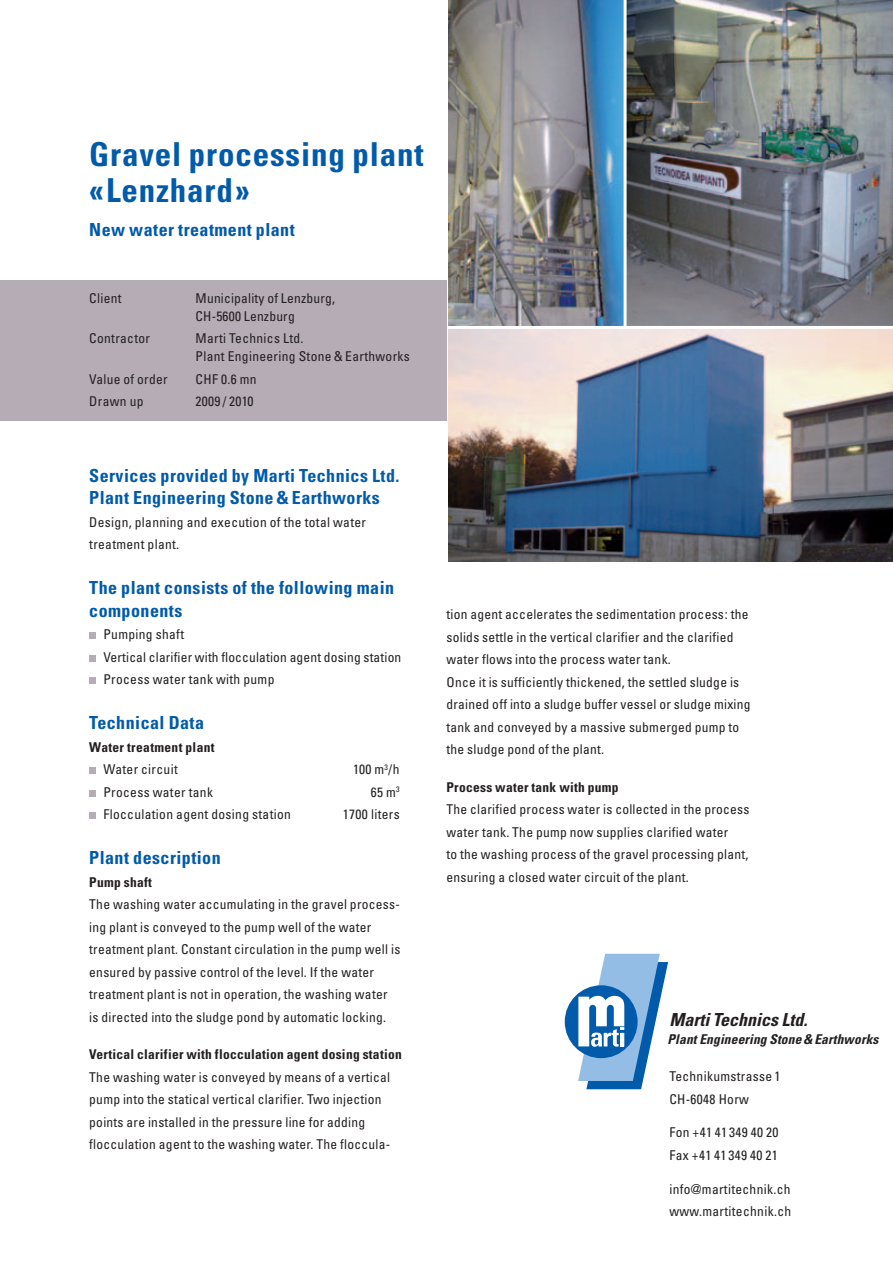
<style>
.page{position:relative;width:893px;height:1263px;background:#fff}
.page>*{position:absolute;margin:0;border:0;box-sizing:border-box;transform-origin:0 0}
.t1{font:700 condensed 33px/36px "Univers";letter-spacing:.025em;color:#015aaa}
.t2{font:700 condensed 18px/22.5px "Univers";letter-spacing:.025em;color:#015aaa}
.t3{font:italic 700 condensed 18px "Univers";color:#231f20}
.t4{font:condensed 13.5px/22.5px "Univers";letter-spacing:.02em;color:#231f20}
.t5{font:700 condensed 13.5px "Univers";letter-spacing:.02em;color:#231f20}
.t6{font:italic 700 condensed 13.5px "Univers";letter-spacing:.01em;color:#231f20}
</style>
<div class="page">
<img style="left:448px;top:0;width:176px;height:326px">
<img style="left:627px;top:0;width:266px;height:326px">
<img style="left:448px;top:329px;width:445px;height:232px">
<div style="left:89px;top:632px;width:7px;height:7px;background:#b6acb6"></div>
<div style="left:89px;top:655px;width:7px;height:7px;background:#b6acb6"></div>
<div style="left:89px;top:677px;width:7px;height:7px;background:#b6acb6"></div>
<div style="left:89px;top:767px;width:7px;height:7px;background:#b6acb6"></div>
<div style="left:89px;top:790px;width:7px;height:7px;background:#b6acb6"></div>
<div style="left:89px;top:812px;width:7px;height:7px;background:#b6acb6"></div>
<div style="left:0;top:281px;width:446px;height:140px;background:#b6acb6"></div>
<div style="left:565px;top:985px;width:73px;height:73px;background:#015aaa;border-radius:50%"></div>
<svg style="left:578px;top:954px;width:90px;height:135px"></svg>
<h1 class="t1" style="left:89px;top:136px;width:336px">Gravel processing plant «Lenzhard»</h1>
<h2 class="t2" style="left:89px;top:218px;width:207px">New water treatment plant</h2>
<p class="t4" style="left:89px;top:286px;width:34px">Client</p>
<p class="t4" style="left:196px;top:288px;width:141px;line-height:18px">Municipality of Lenzburg,<br>CH-5600 Lenzburg</p>
<p class="t4" style="left:89px;top:327px;width:62px">Contractor</p>
<p class="t4" style="left:196px;top:329px;width:216px;line-height:18px">Marti Technics Ltd.<br>Plant Engineering Stone &amp; Earthworks</p>
<p class="t4" style="left:89px;top:367px;width:80px">Value of order</p>
<p class="t4" style="left:196px;top:367px;width:63px">CHF 0.6 mn</p>
<p class="t4" style="left:89px;top:390px;width:56px">Drawn up</p>
<p class="t4" style="left:196px;top:390px;width:59px">2009 / 2010</p>
<h2 class="t2" style="left:89px;top:464px;width:312px">Services provided by Marti Technics Ltd.<br>Plant Engineering Stone &amp; Earthworks</h2>
<p class="t4" style="left:89px;top:510px;width:278px">Design, planning and execution of the total water treatment plant.</p>
<h2 class="t2" style="left:89px;top:576px;width:306px">The plant consists of the following main components</h2>
<p class="t4" style="left:103px;top:623px;width:299px">Pumping shaft<br>Vertical clarifier with flocculation agent dosing station<br>Process water tank with pump</p>
<h2 class="t2" style="left:89px;top:711px;width:116px">Technical Data</h2>
<p class="t5" style="left:89px;top:739px;width:127px">Water treatment plant</p>
<p class="t4" style="left:103px;top:758px;width:76px">Water circuit</p>
<p class="t4" style="left:353px;top:758px;width:48px">100 m<sup>3</sup>/h</p>
<p class="t4" style="left:103px;top:780px;width:111px">Process water tank</p>
<p class="t4" style="left:371px;top:780px;width:30px">65 m<sup>3</sup></p>
<p class="t4" style="left:103px;top:803px;width:189px">Flocculation agent dosing station</p>
<p class="t4" style="left:343px;top:803px;width:58px">1700 liters</p>
<h2 class="t2" style="left:89px;top:846px;width:133px">Plant description</h2>
<p class="t5" style="left:89px;top:874px;width:64px">Pump shaft</p>
<p class="t4" style="left:89px;top:893px;width:313px">The washing water accumulating in the gravel process&shy;ing plant is conveyed to the pump well of the water treatment plant. Constant circulation in the pump well is ensured by passive control of the level. If the water treatment plant is not in operation, the washing water<br>is directed into the sludge pond by automatic locking.</p>
<p class="t5" style="left:89px;top:1046px;width:314px">Vertical clarifier with flocculation agent dosing station</p>
<p class="t4" style="left:89px;top:1065px;width:302px">The washing water is conveyed by means of a vertical pump into the statical vertical clarifier. Two injection points are installed in the pressure line for adding flocculation agent to the washing water. The floccula-</p>
<p class="t4" style="left:446px;top:603px;width:306px">tion agent accelerates the sedimentation process: the solids settle in the vertical clarifier and the clarified water flows into the process water tank.<br>Once it is sufficiently thickened, the settled sludge is drained off into a sludge buffer vessel or sludge mixing tank and conveyed by a massive submerged pump to the sludge pond of the plant.</p>
<p class="t5" style="left:446px;top:779px;width:174px">Process water tank with pump</p>
<p class="t4" style="left:446px;top:798px;width:304px">The clarified process water is collected in the process water tank. The pump now supplies clarified water<br>to the washing process of the gravel processing plant, ensuring a closed water circuit of the plant.</p>
<h2 class="t3" style="left:669px;top:1009px;width:140px">Marti Technics Ltd.</h2>
<p class="t6" style="left:668px;top:1031px;width:212px">Plant Engineering Stone&amp;Earthworks</p>
<p class="t4" style="left:669px;top:1064px;width:113px">Technikumstrasse 1<br>CH-6048 Horw</p>
<p class="t4" style="left:669px;top:1121px;width:111px">Fon +41 41 349 40 20<br>Fax +41 41 349 40 21</p>
<p class="t4" style="left:669px;top:1177px;width:123px">info@martitechnik.ch www.martitechnik.ch</p>
</div>
